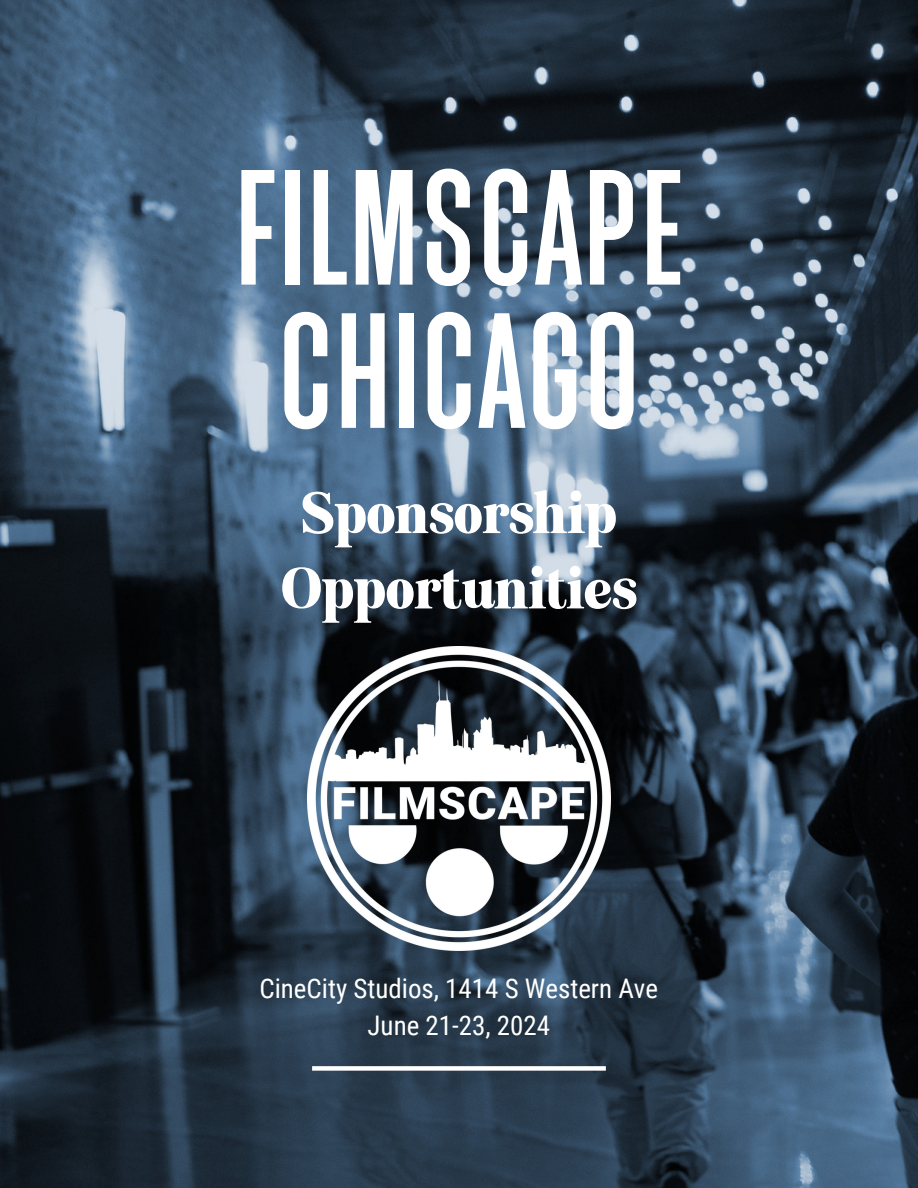
<style>
.page{position:relative;width:918px;height:1188px;background:#fff}
.page>*{position:absolute;margin:0;border:0;box-sizing:border-box;transform-origin:0 0}
.t1{font:143.25px "Cairo Grotesque";color:#fff}
.t2{font:900 54px/75.3px "Eighties Comeback";color:#fff;text-align:center}
.t3{font:27px "Roboto Condensed";color:#fff}
</style>
<div class="page">
<img style="left:0;top:0;width:918px;height:1188px">
<img style="left:307px;top:647px;width:304px;height:303px">
<div style="left:312px;top:1066px;width:294px;height:5px;background:#fff"></div>
<p class="t1" style="left:234px;top:141px;width:451px">FILMSCAPE</p>
<p class="t1" style="left:277px;top:285px;width:365px">CHICAGO</p>
<p class="t2" style="left:281px;top:477px;width:357px">Sponsorship<br>Opportunities</p>
<p class="t3" style="left:259px;top:973px;width:400px">CineCity Studios, 1414 S Western Ave</p>
<p class="t3" style="left:368px;top:1010px;width:184px">June 21-23, 2024</p>
</div>
